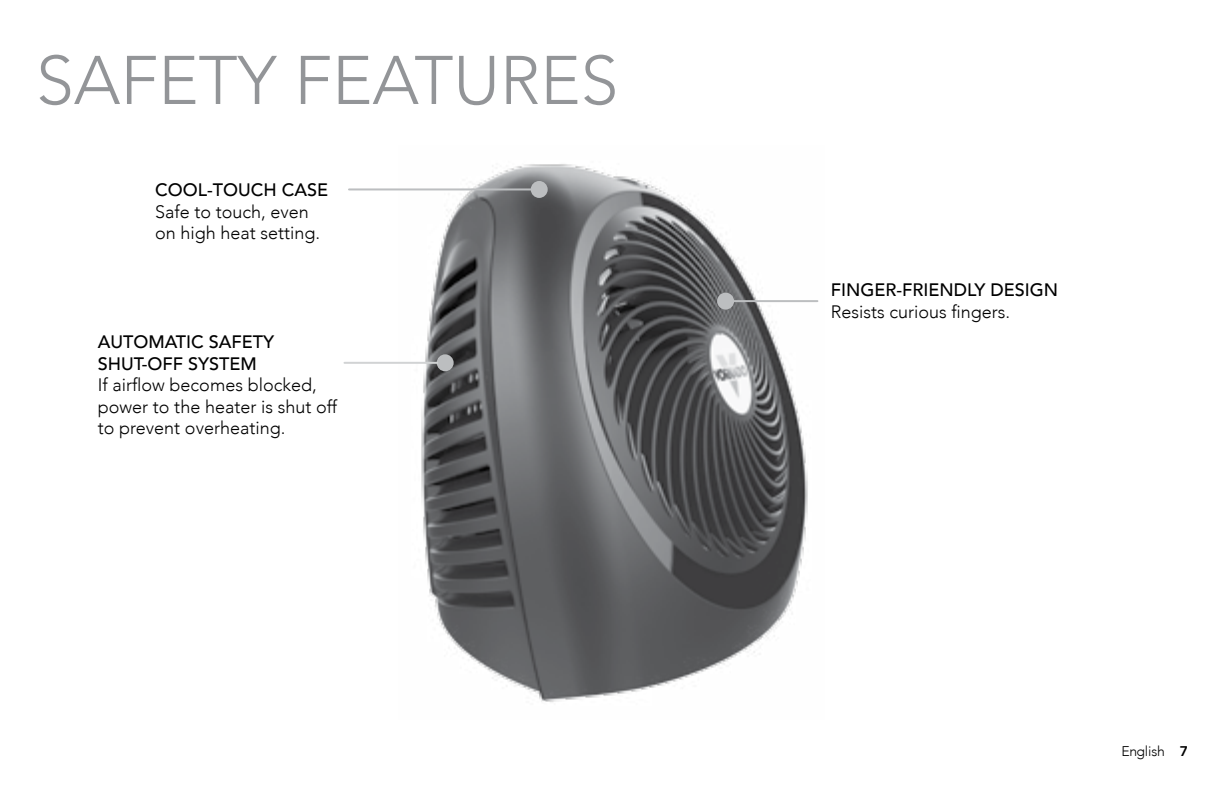
<style>
.page{position:relative;width:1224px;height:792px;background:#fff}
.page>*{position:absolute;margin:0;border:0;box-sizing:border-box;transform-origin:0 0}
.t1{font:300 68px "Avenir";color:#939598}
.t2{font:300 18px/21.6px "Avenir";color:#000}
.t3{font:500 18px/21.6px "Avenir";color:#000}
.t4{font:300 14px "Avenir";letter-spacing:-.02em;color:#000}
.s1{font-weight:800}
</style>
<div class="page">
<img style="left:399px;top:164px;width:420px;height:538px">
<div style="left:717px;top:293px;width:17px;height:17px;background:#bcbec0;border-radius:50%"></div>
<hr style="left:733px;top:300px;width:84px;height:2px;background:#bcbec0">
<div style="left:531px;top:181px;width:17px;height:17px;background:#bcbec0;border-radius:50%"></div>
<hr style="left:349px;top:188px;width:182px;height:2px;background:#bcbec0">
<div style="left:437px;top:354px;width:17px;height:17px;background:#bcbec0;border-radius:50%"></div>
<hr style="left:344px;top:362px;width:93px;height:2px;background:#d1d3d4">
<h1 class="t1" style="left:36px;top:40px;width:584px">SAFETY FEATURES</h1>
<p class="t3" style="left:155px;top:178px;width:174px">COOL-TOUCH CASE</p>
<p class="t2" style="left:155px;top:201px;width:167px">Safe to touch, even on high heat setting.</p>
<p class="t3" style="left:98px;top:330px;width:178px">AUTOMATIC SAFETY<br>SHUT-OFF SYSTEM</p>
<p class="t2" style="left:98px;top:374px;width:241px">If airfl ow becomes blocked, power to the heater is shut off to prevent overheating.</p>
<p class="t3" style="left:831px;top:278px;width:229px">FINGER-FRIENDLY DESIGN</p>
<p class="t2" style="left:831px;top:301px;width:181px">Resists curious fingers.</p>
<p class="t4" style="left:1122px;top:743px;width:68px">English <span class="s1">7</span></p>
</div>
